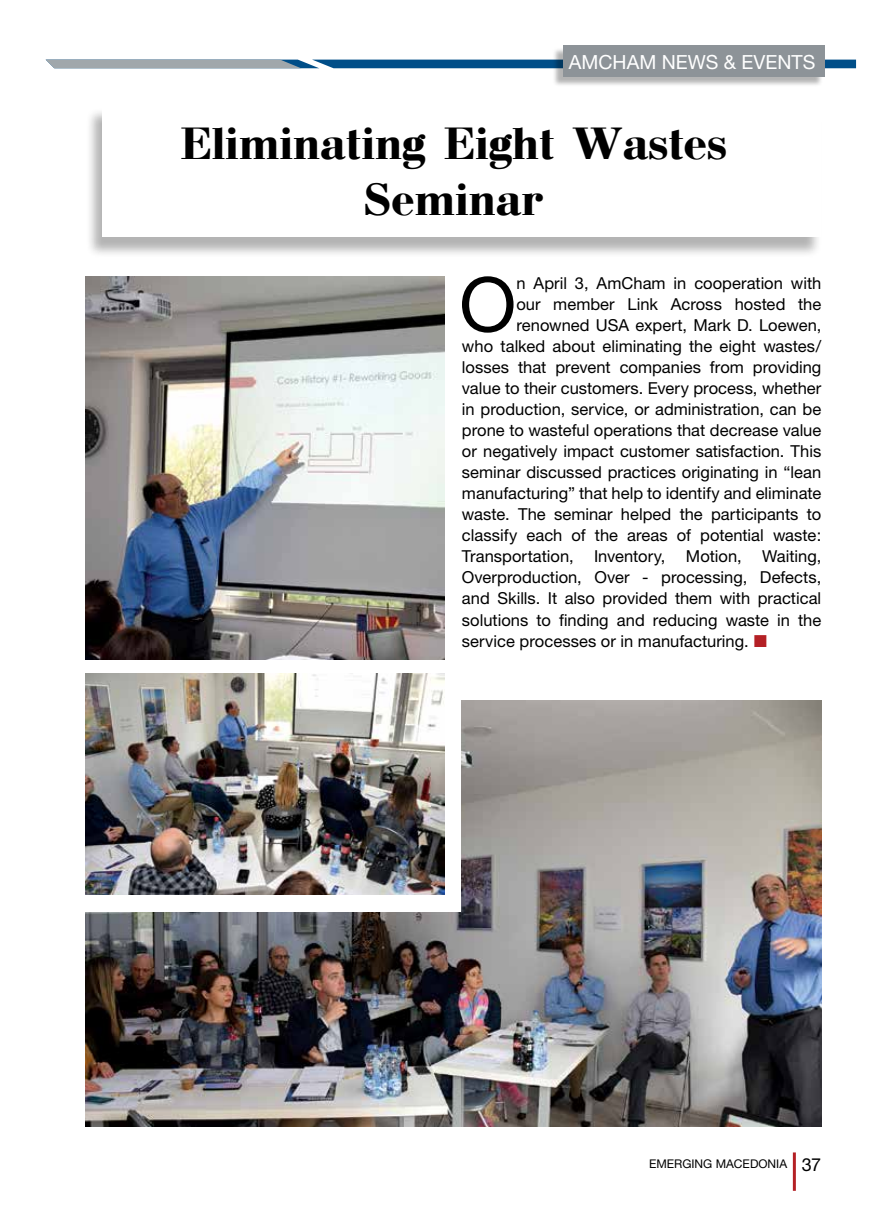
<style>
.page{position:relative;width:885px;height:1212px;background:#fff}
.page>*{position:absolute;margin:0;border:0;box-sizing:border-box;transform-origin:0 0}
.t1{font:75.3px "Helvetica Neue";color:#000}
.t2{font:700 48px/55.5px "Bodoni";color:#000;text-align:center}
.t3{font:19.5px "Helvetica Neue";color:#fff}
.t4{font:16.5px "Helvetica Neue";color:#000}
.t5{font:12px "Helvetica Neue";color:#000}
.s1{font-size:18px}
</style>
<div class="page">
<svg style="left:46px;top:60px;width:809px;height:8px;background:#507b9b"></svg>
<hr style="left:792px;top:1152px;width:3px;height:39px;background:#b42025">
<img style="left:85px;top:701px;width:736px;height:426px">
<div style="left:79px;top:658px;width:382px;height:254px;background:#fff"></div>
<div style="left:552px;top:47px;width:271px;height:41px;background:#000;opacity:.3"></div>
<div style="left:563px;top:46px;width:261px;height:31px;background:#8d9398"></div>
<div style="left:86px;top:107px;width:736px;height:152px;background:#000;opacity:.3"></div>
<div style="left:102px;top:104px;width:719px;height:133px;background:#fff"></div>
<img style="left:85px;top:674px;width:359px;height:220px">
<img style="left:85px;top:276px;width:359px;height:383px">
<p class="t3" style="left:569px;top:51px;width:248px">AMCHAM NEWS &amp; EVENTS</p>
<h2 class="t2" style="left:179px;top:117px;width:549px">Eliminating Eight Wastes<br>Seminar</h2>
<h1 class="t1" style="left:459px;top:260px;width:59px">O</h1>
<p class="t4" style="left:516px;top:274px;width:306px">n April 3, AmCham in cooperation with</p>
<p class="t4" style="left:516px;top:295px;width:306px">our member Link Across hosted the</p>
<p class="t4" style="left:516px;top:316px;width:306px">renowned USA expert, Mark D. Loewen,</p>
<p class="t4" style="left:462px;top:337px;width:361px">who talked about eliminating the eight wastes/</p>
<p class="t4" style="left:462px;top:358px;width:361px">losses that prevent companies from providing</p>
<p class="t4" style="left:462px;top:379px;width:361px">value to their customers. Every process, whether</p>
<p class="t4" style="left:462px;top:400px;width:361px">in production, service, or administration, can be</p>
<p class="t4" style="left:462px;top:421px;width:361px">prone to wasteful operations that decrease value</p>
<p class="t4" style="left:462px;top:442px;width:361px">or negatively impact customer satisfaction. This</p>
<p class="t4" style="left:462px;top:463px;width:361px">seminar discussed practices originating in “lean</p>
<p class="t4" style="left:462px;top:484px;width:361px">manufacturing” that help to identify and eliminate</p>
<p class="t4" style="left:462px;top:505px;width:361px">waste. The seminar helped the participants to</p>
<p class="t4" style="left:462px;top:526px;width:361px">classify each of the areas of potential waste:</p>
<p class="t4" style="left:462px;top:547px;width:361px">Transportation, Inventory, Motion, Waiting,</p>
<p class="t4" style="left:462px;top:568px;width:361px">Overproduction, Over - processing, Defects,</p>
<p class="t4" style="left:462px;top:589px;width:361px">and Skills. It also provided them with practical</p>
<p class="t4" style="left:462px;top:610px;width:361px">solutions to finding and reducing waste in the</p>
<p class="t4" style="left:462px;top:631px;width:288px">service processes or in manufacturing.</p>
<p class="t5" style="left:649px;top:1156px;width:174px">EMERGING MACEDONIA <span class="s1">37</span></p>
</div>
